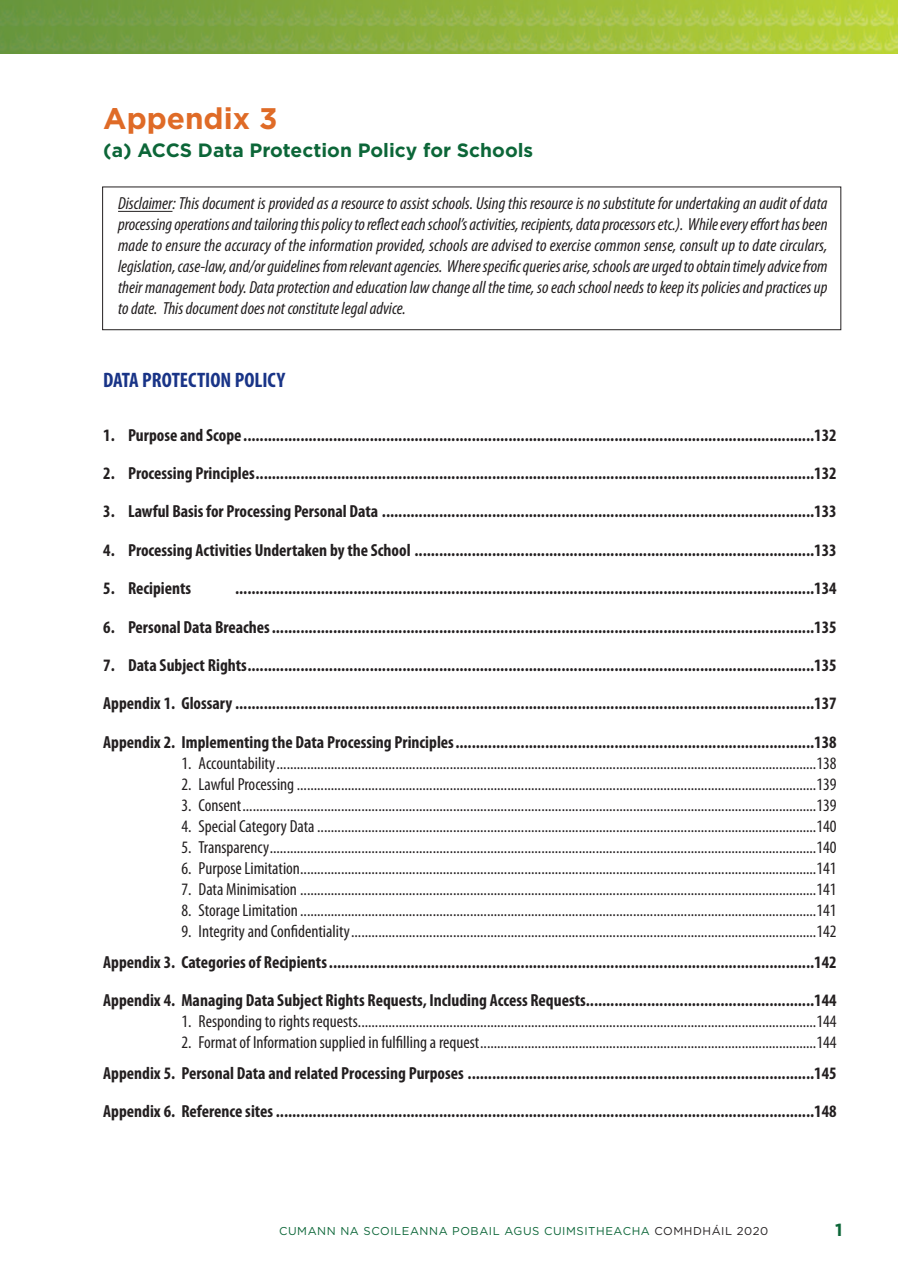
<style>
.page{position:relative;width:898px;height:1270px;background:#fff}
.page>*{position:absolute;margin:0;border:0;box-sizing:border-box;transform-origin:0 0}
.t1{font:700 29.75px "Gotham";color:#df6b27}
.t2{font:700 condensed 21px "Myriad Pro";color:#193487}
.t3{font:700 19.25px "Gotham";color:#0c6638}
.t4{font:700 condensed 17.5px/38.3px "Myriad Pro";color:#231f20}
.t5{font:condensed 17.5px "Myriad Pro";color:#231f20}
.t6{font:italic condensed 17.5px/21px "Myriad Pro";color:#231f20;text-align:justify}
.t7{font:700 17.5px "Gotham";color:#0c6638}
.t8{font:11.38px "Gotham";letter-spacing:.05em;color:#0c6638}
.s1{color:#231f20}
</style>
<div class="page">
<hr style="left:118px;top:211px;width:54px;height:1px;background:#231f20">
<img style="left:0;top:0;width:898px;height:54px">
<div style="left:102px;top:187px;width:739px;height:143px;border:1px solid #231f20"></div>
<h1 class="t1" style="left:103px;top:101px;width:176px">Appendix 3</h1>
<p class="t3" style="left:103px;top:139px;width:432px">(a) ACCS Data Protection Policy for Schools</p>
<p class="t6" style="left:118px;top:195px;width:711px">Disclaimer: This document is provided as a resource to assist schools. Using this resource is no substitute for undertaking an audit of data processingoperationsandtailoringthispolicytoreflecteachschool’sactivities,recipients,dataprocessorsetc.). Whileeveryefforthasbeen made to ensure the accuracy of the information provided, schools are advised to exercise common sense, consult up to date circulars, legislation,case-law,and/orguidelinesfromrelevantagencies. Wherespecificqueriesarise,schoolsareurgedtoobtaintimelyadvicefrom their managementbody. Dataprotectionandeducationlaw changeall thetime, soeachschoolneeds tokeepitspoliciesandpracticesup todate. Thisdocumentdoesnot constitutelegaladvice.</p>
<p class="t2" style="left:103px;top:373px;width:184px">DATA PROTECTION POLICY</p>
<p class="t4" style="left:103px;top:417px;width:735px">1. Purpose and Scope............................................................................................................................................132</p>
<p class="t4" style="left:103px;top:456px;width:735px">2. Processing Principles.........................................................................................................................................132</p>
<p class="t4" style="left:103px;top:494px;width:735px">3. Lawful Basis for Processing Personal Data ..........................................................................................................133</p>
<p class="t4" style="left:103px;top:532px;width:735px">4. Processing Activities Undertaken by the School ..................................................................................................133</p>
<p class="t4" style="left:103px;top:571px;width:90px">5. Recipients</p>
<p class="t4" style="left:235px;top:571px;width:603px">..............................................................................................................................................134</p>
<p class="t4" style="left:103px;top:609px;width:735px">6. Personal Data Breaches.....................................................................................................................................135</p>
<p class="t4" style="left:103px;top:647px;width:735px;text-align:justify">7. Data Subject Rights...........................................................................................................................................135<br>Appendix 1. Glossary ..............................................................................................................................................137<br>Appendix 2. Implementing the Data Processing Principles........................................................................................138</p>
<p class="t5" style="left:181px;top:757px;width:657px">1. Accountability...............................................................................................................................................................138</p>
<p class="t5" style="left:181px;top:778px;width:657px">2. Lawful Processing.........................................................................................................................................................139</p>
<p class="t5" style="left:181px;top:799px;width:657px">3. Consent.........................................................................................................................................................................139</p>
<p class="t5" style="left:181px;top:820px;width:657px">4. Special Category Data...................................................................................................................................................140</p>
<p class="t5" style="left:181px;top:841px;width:657px">5. Transparency.................................................................................................................................................................140</p>
<p class="t5" style="left:181px;top:862px;width:657px">6. Purpose Limitation........................................................................................................................................................141</p>
<p class="t5" style="left:181px;top:883px;width:657px">7. Data Minimisation ........................................................................................................................................................141</p>
<p class="t5" style="left:181px;top:904px;width:657px">8. Storage Limitation ........................................................................................................................................................141</p>
<p class="t5" style="left:181px;top:925px;width:657px">9. Integrity and Confidentiality.........................................................................................................................................142</p>
<p class="t4" style="left:103px;top:944px;width:735px">Appendix 3. Categories of Recipients.......................................................................................................................142<br>Appendix 4. Managing Data Subject Rights Requests, Including Access Requests........................................................144</p>
<p class="t5" style="left:181px;top:1015px;width:657px">1. Responding to rights requests.......................................................................................................................................144</p>
<p class="t5" style="left:181px;top:1036px;width:657px">2. Format of Information supplied in fulfilling a request...................................................................................................144</p>
<p class="t4" style="left:103px;top:1055px;width:735px">Appendix 5. Personal Data and related Processing Purposes .....................................................................................145<br>Appendix 6. Reference sites....................................................................................................................................148</p>
<p class="t8" style="left:279px;top:1225px;width:491px">CUMANN NA SCOILEANNA POBAIL AGUS CUIMSITHEACHA <span class="s1">COMHDHÁIL 2020</span></p>
<p class="t7" style="left:835px;top:1220px;width:9px">1</p>
</div>
